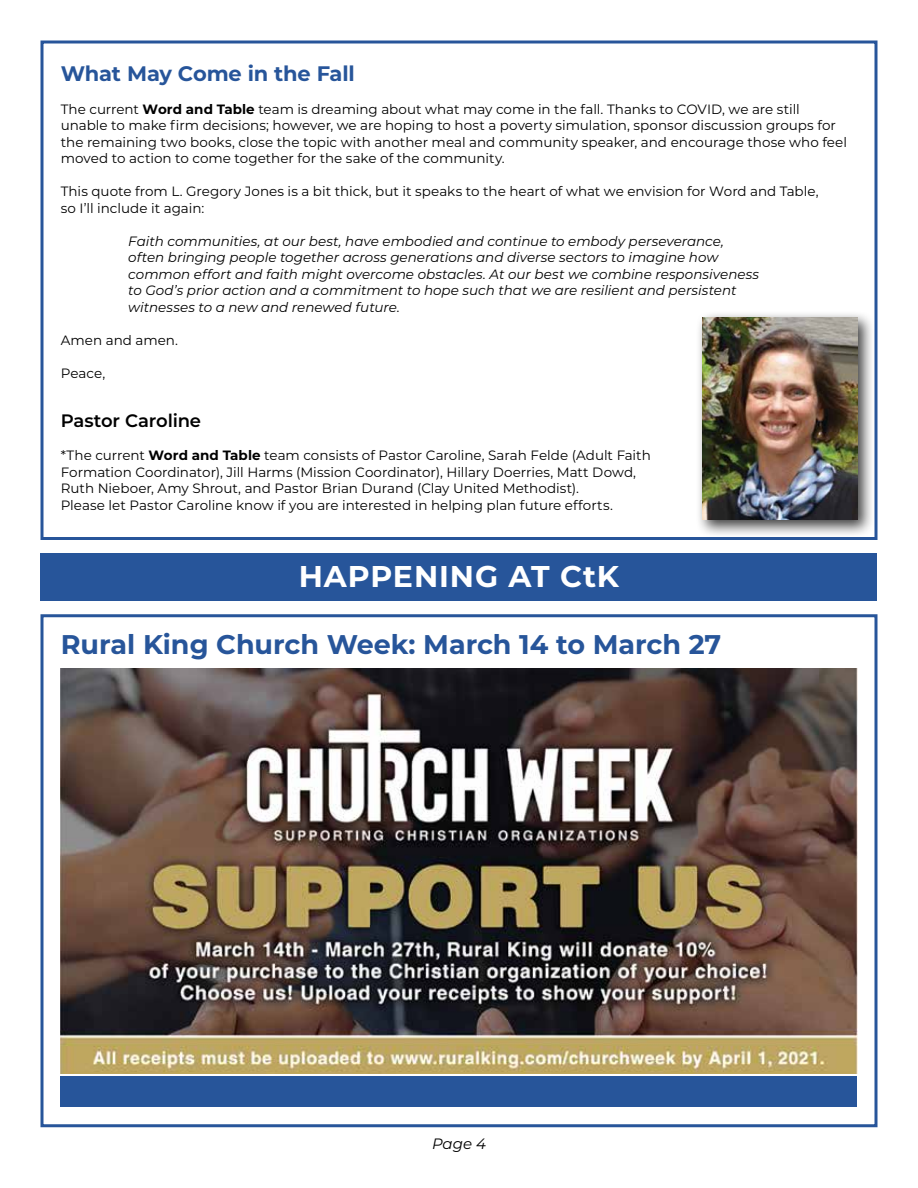
<style>
.page{position:relative;width:918px;height:1188px;background:#fff}
.page>*{position:absolute;margin:0;border:0;box-sizing:border-box;transform-origin:0 0}
.t1{font:700 30px "Montserrat";letter-spacing:.03em;color:#fff}
.t2{font:700 27px "Montserrat";color:#27559a}
.t3{font:700 21px "Montserrat";letter-spacing:-.01em;color:#27559a}
.t4{font:600 18px "Montserrat";letter-spacing:-.01em;color:#000}
.t5{font:italic 15px "Montserrat";color:#000}
.t6{font:13.5px/16.5px "Montserrat";color:#000}
.t7{font:italic 13.5px/16.5px "Montserrat";color:#000}
.s1{font-weight:700}
</style>
<div class="page">
<div style="left:40px;top:614px;width:838px;height:513px;border:3px solid #27559a"></div>
<div style="left:61px;top:1077px;width:796px;height:30px;background:#27559a"></div>
<div style="left:40px;top:40px;width:838px;height:500px;border:3px solid #27559a"></div>
<div style="left:695px;top:311px;width:180px;height:226px;background:#000;opacity:.75"></div>
<img style="left:702px;top:317px;width:155px;height:203px">
<div style="left:40px;top:554px;width:838px;height:47px;background:#27559a"></div>
<img style="left:61px;top:668px;width:796px;height:405px">
<h3 class="t3" style="left:61px;top:58px;width:296px">What May Come in the Fall</h3>
<p class="t6" style="left:61px;top:100px;width:788px">The current <span class="s1">Word and Table</span> team is dreaming about what may come in the fall. Thanks to COVID, we are still unable to make firm decisions; however, we are hoping to host a poverty simulation, sponsor discussion groups for the remaining two books, close the topic with another meal and community speaker, and encourage those who feel moved to action to come together for the sake of the community.</p>
<p class="t6" style="left:61px;top:183px;width:759px">This quote from L. Gregory Jones is a bit thick, but it speaks to the heart of what we envision for Word and Table, so I’ll include it again:</p>
<p class="t7" style="left:128px;top:232px;width:632px">Faith communities, at our best, have embodied and continue to embody perseverance, often bringing people together across generations and diverse sectors to imagine how common effort and faith might overcome obstacles. At our best we combine responsiveness to God’s prior action and a commitment to hope such that we are resilient and persistent witnesses to a new and renewed future.</p>
<p class="t6" style="left:61px;top:331px;width:119px">Amen and amen.</p>
<p class="t6" style="left:61px;top:364px;width:46px">Peace,</p>
<h3 class="t4" style="left:61px;top:408px;width:142px">Pastor Caroline</h3>
<p class="t6" style="left:61px;top:447px;width:592px">*The current <span class="s1">Word and Table</span> team consists of Pastor Caroline, Sarah Felde (Adult Faith Formation Coordinator), Jill Harms (Mission Coordinator), Hillary Doerries, Matt Dowd, Ruth Nieboer, Amy Shrout, and Pastor Brian Durand (Clay United Methodist).<br>Please let Pastor Caroline know if you are interested in helping plan future efforts.</p>
<h1 class="t1" style="left:299px;top:555px;width:322px">HAPPENING AT CtK</h1>
<h2 class="t2" style="left:61px;top:625px;width:662px">Rural King Church Week: March 14 to March 27</h2>
<p class="t5" style="left:432px;top:1133px;width:55px">Page 4</p>
</div>
